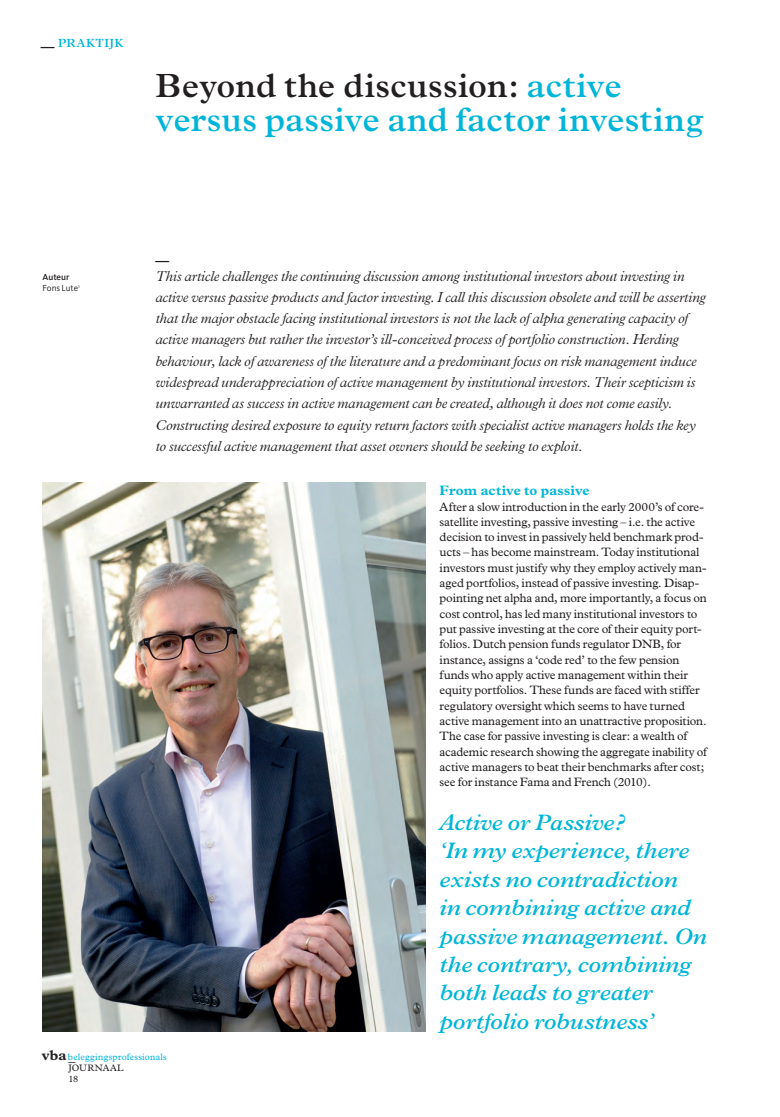
<style>
.page{position:relative;width:780px;height:1117px;background:#fff}
.page>*{position:absolute;margin:0;border:0;box-sizing:border-box;transform-origin:0 0}
.t1{font:600 33.75px/33.8px "Plantin";letter-spacing:.005em;color:#00b5d8}
.t2{font:italic 600 22.5px/28.4px "Plantin";letter-spacing:-.005em;color:#00b5d8}
.t3{font:italic 300 14.38px/21.2px "Plantin";letter-spacing:-.01em;color:#231f20}
.t4{font:700 14.25px "Plantin";color:#231f20}
.t5{font:700 13.75px "Plantin";letter-spacing:.015em;color:#00b5d8}
.t6{font:600 13.75px "Plantin";color:#231f20}
.t7{font:12.25px/15.2px "Plantin";letter-spacing:-.01em;color:#231f20}
.t8{font:600 11.88px "Plantin";letter-spacing:.025em;color:#00b5d8}
.t9{font:9.38px "Plantin";letter-spacing:.02em;color:#00b5d8}
.t10{font:9.38px/10.6px "Plantin";letter-spacing:.025em;color:#231f20}
.t11{font:9px/11.2px "Kievit OT";letter-spacing:-.005em;color:#231f20}
.s1{font-size:13.75px;color:#231f20}
.s2{color:#231f20}
.s3{font-weight:500}
.s4{font-weight:700;font-size:14.25px;color:#231f20}
</style>
<div class="page">
<img style="left:42px;top:482px;width:383px;height:549px">
<p class="t8" style="left:41px;top:36px;width:84px"><span class="s1">—</span> PRAKTIJK</p>
<h1 class="t1" style="left:155px;top:68px;width:549px"><span class="s2">Beyond the discussion:</span> active versus passive and factor investing</h1>
<p class="t11" style="left:43px;top:271px;width:39px"><span class="s3">Auteur<br></span>Fons Lute<sup>1</sup></p>
<p class="t6" style="left:155px;top:252px;width:15px">—</p>
<p class="t3" style="left:155px;top:265px;width:552px">This article challenges the continuing discussion among institutional investors about investing in active versus passive products and factor investing. I call this discussion obsolete and will be asserting that the major obstacle facing institutional investors is not the lack of alpha generating capacity of active managers but rather the investor’s ill-conceived process of portfolio construction. Herding behaviour, lack of awareness of the literature and a predominant focus on risk management induce widespread underappreciation of active management by institutional investors. Their scepticism is unwarranted as success in active management can be created, although it does not come easily.<br>Constructing desired exposure to equity return factors with specialist active managers holds the key to successful active management that asset owners should be seeking to exploit.</p>
<p class="t5" style="left:439px;top:482px;width:152px">From active to passive</p>
<p class="t7" style="left:439px;top:498px;width:269px">After a slow introduction in the early 2000’s of core&shy;satellite investing, passive investing – i.e. the active decision to invest in passively held benchmark prod&shy;ucts – has become mainstream. Today institutional investors must justify why they employ actively man&shy;aged portfolios, instead of passive investing. Disap&shy;pointing net alpha and, more importantly, a focus on cost control, has led many institutional investors to put passive investing at the core of their equity port&shy;folios. Dutch pension funds regulator DNB, for instance, assigns a ‘code red’ to the few pension funds who apply active management within their equity portfolios. These funds are faced with stiffer regulatory oversight which seems to have turned active management into an unattractive proposition.<br>The case for passive investing is clear: a wealth of academic research showing the aggregate inability of active managers to beat their benchmarks after cost; see for instance Fama and French (2010).</p>
<h2 class="t2" style="left:439px;top:808px;width:269px">Active or Passive?<br>‘In my experience, there exists no contradiction<br>in combining active and passive management. On the contrary, combining both leads to greater portfolio robustness’</h2>
<p class="t9" style="left:42px;top:1051px;width:127px"><span class="s4">vba</span>beleggingsprofessionals</p>
<p class="t4" style="left:69px;top:1047px;width:9px">_</p>
<p class="t10" style="left:68px;top:1062px;width:57px">JOURNAAL<br>18</p>
</div>
